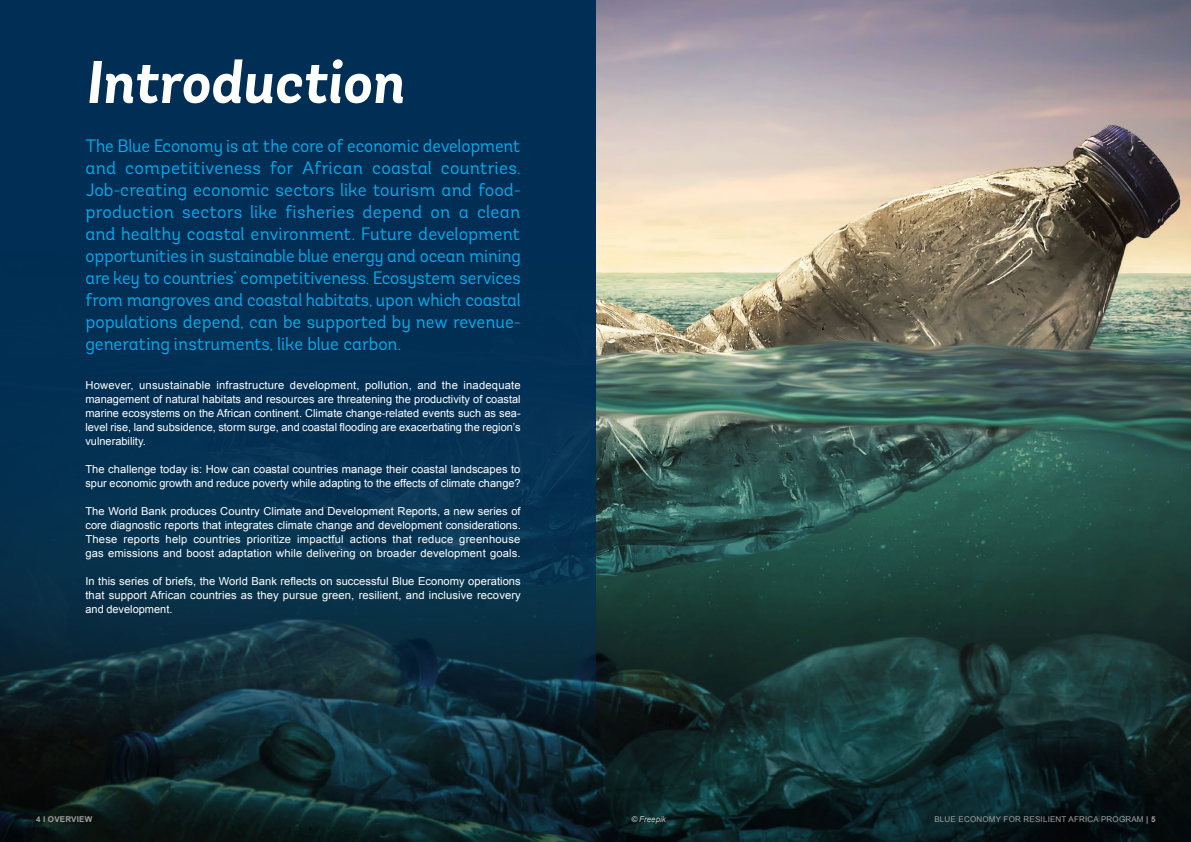
<style>
.page{position:relative;width:1191px;height:842px;background:#fff}
.page>*{position:absolute;margin:0;border:0;box-sizing:border-box;transform-origin:0 0}
.Body_Copy{font:italic 700 60px "Andes";color:#fff}
.Body_Copy-2{font:18px/22px "Andes";letter-spacing:-.01em;color:#00aeef;text-align:justify}
.Body_Copy-3{font:11px/14px "Arial";letter-spacing:.005em;color:#fff;text-align:justify}
.t1{font:8px "Arial";letter-spacing:.025em;color:#a29f9e}
.t2{font:700 8px "Arial";letter-spacing:.025em;color:#a29f9e}
.t3{font:italic 8px "Arial";color:#fff}
.s1{font-weight:700}
</style>
<div class="page">
<img style="left:0;top:0;width:1191px;height:842px">
<svg style="left:0;top:0;width:595px;height:738px;background:#042f4e"></svg>
<p class="Body_Copy" style="left:85px;top:45px;width:320px">Introduction</p>
<p class="Body_Copy-2" style="left:85px;top:135px;width:437px">The Blue Economy is at the core of economic development and competitiveness for African coastal countries.<br>Job-creating economic sectors like tourism and food&shy;production sectors like fisheries depend on a clean and healthy coastal environment. Future development opportunities in sustainable blue energy and ocean mining are key to countries’ competitiveness. Ecosystem services from mangroves and coastal habitats, upon which coastal populations depend, can be supported by new revenue&shy;generating instruments, like blue carbon.</p>
<p class="Body_Copy-3" style="left:85px;top:378px;width:437px">However, unsustainable infrastructure development, pollution, and the inadequate management of natural habitats and resources are threatening the productivity of coastal marine ecosystems on the African continent. Climate change-related events such as sea&shy;level rise, land subsidence, storm surge, and coastal flooding are exacerbating the region’s vulnerability.</p>
<p class="Body_Copy-3" style="left:85px;top:462px;width:437px">The challenge today is: How can coastal countries manage their coastal landscapes to spur economic growth and reduce poverty while adapting to the effects of climate change?</p>
<p class="Body_Copy-3" style="left:85px;top:504px;width:437px">The World Bank produces Country Climate and Development Reports, a new series of core diagnostic reports that integrates climate change and development considerations.<br>These reports help countries prioritize impactful actions that reduce greenhouse gas emissions and boost adaptation while delivering on broader development goals.</p>
<p class="Body_Copy-3" style="left:85px;top:574px;width:437px">In this series of briefs, the World Bank reflects on successful Blue Economy operations that support African countries as they pursue green, resilient, and inclusive recovery and development.</p>
<p class="t2" style="left:36px;top:814px;width:58px">4 I OVERVIEW</p>
<p class="t3" style="left:631px;top:814px;width:36px">© Freepik</p>
<p class="t1" style="left:934px;top:814px;width:223px">BLUE ECONOMY FOR RESILIENT AFRICA PROGRAM <span class="s1">| 5</span></p>
</div>
